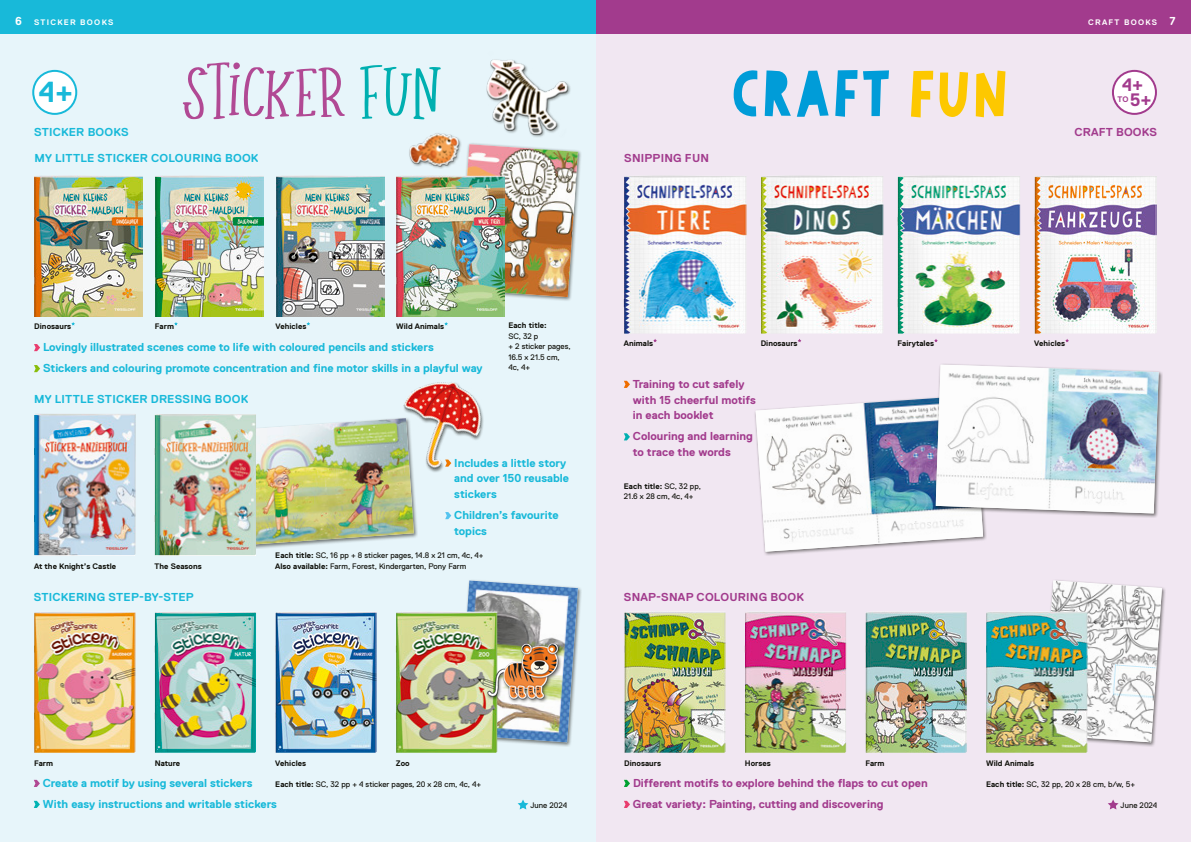
<style>
.page{position:relative;width:1191px;height:842px;background:#fff}
.page>*{position:absolute;margin:0;border:0;box-sizing:border-box;transform-origin:0 0}
.Head_Spielen{font:75.9px "Simply Sweet Serif";color:#b14994;scale:.95 1}
.Head_Spielen-2{font:62px "Papercute Inline Full";letter-spacing:-.065em;color:#009cd8;scale:.95 1}
.t1{font:700 29px "Replica Std";color:#18b9d9}
.t2{font:700 18px "Replica Std";color:#a23b8d}
.KSPs{font:700 11.5px/15.8px "Replica Std";color:#18b9d9}
.KSPs-2{font:700 11.5px/15.8px "Replica Std";color:#a23b8d}
.Buchtyp{font:700 11.5px "Replica Std";letter-spacing:.02em;color:#18b9d9}
.Buchtyp-2{font:700 11.5px "Replica Std";letter-spacing:.02em;color:#a23b8d}
.Bibs{font:8px/10.5px "Replica Std";letter-spacing:.005em;color:#11120c}
.Bibs-2{font:700 8px "Replica Std";letter-spacing:.005em;color:#11120c}
.t3{font:700 8px "Replica Std";letter-spacing:.16em;color:#fff}
.t4{font:700 8px "Replica Std";color:#a23b8d}
.s1{font-size:11.5px}
.s2{color:#00afb0}
.s3{color:#fdc800}
.s4{font-weight:700}
</style>
<div class="page">
<div style="left:595px;top:0;width:596px;height:842px;background:#f1e7f2"></div>
<div style="left:0;top:0;width:595px;height:842px;background:#e7f5fa"></div>
<div style="left:241px;top:416px;width:177px;height:133px;background:#11120c;opacity:.55"></div>
<img style="left:256px;top:418px;width:158px;height:127px">
<img style="left:34px;top:414px;width:101px;height:141px">
<img style="left:155px;top:414px;width:101px;height:141px">
<div style="left:457px;top:142px;width:125px;height:160px;background:#11120c;opacity:.55"></div>
<img style="left:459px;top:144px;width:119px;height:153px">
<img style="left:34px;top:175px;width:108px;height:142px">
<img style="left:624px;top:176px;width:122px;height:158px">
<img style="left:760px;top:176px;width:123px;height:158px">
<img style="left:897px;top:176px;width:123px;height:158px">
<img style="left:1034px;top:176px;width:123px;height:158px">
<img style="left:155px;top:175px;width:109px;height:142px">
<img style="left:276px;top:175px;width:108px;height:142px">
<img style="left:397px;top:175px;width:108px;height:142px">
<svg style="left:445px;top:512px;width:6px;height:7px"></svg>
<div style="left:456px;top:578px;width:126px;height:169px;background:#11120c;opacity:.55"></div>
<img style="left:458px;top:580px;width:120px;height:162px">
<div style="left:1040px;top:578px;width:126px;height:169px;background:#11120c;opacity:.55"></div>
<img style="left:1042px;top:581px;width:119px;height:161px">
<img style="left:155px;top:612px;width:101px;height:141px">
<img style="left:745px;top:612px;width:101px;height:141px">
<img style="left:34px;top:612px;width:101px;height:141px">
<img style="left:624px;top:612px;width:101px;height:141px">
<img style="left:275px;top:612px;width:102px;height:141px">
<img style="left:865px;top:612px;width:101px;height:141px">
<img style="left:396px;top:611px;width:101px;height:142px">
<img style="left:986px;top:611px;width:101px;height:142px">
<svg style="left:34px;top:780px;width:6px;height:7px"></svg>
<svg style="left:34px;top:801px;width:6px;height:7px"></svg>
<svg style="left:624px;top:780px;width:6px;height:7px"></svg>
<svg style="left:624px;top:801px;width:6px;height:7px"></svg>
<svg style="left:34px;top:344px;width:6px;height:7px"></svg>
<svg style="left:34px;top:365px;width:6px;height:7px"></svg>
<svg style="left:624px;top:381px;width:6px;height:7px"></svg>
<svg style="left:624px;top:433px;width:6px;height:7px"></svg>
<img style="left:382px;top:382px;width:102px;height:100px">
<img style="left:481px;top:633px;width:91px;height:86px">
<img style="left:409px;top:133px;width:68px;height:37px">
<img style="left:450px;top:59px;width:121px;height:82px">
<div style="left:753px;top:393px;width:234px;height:163px;background:#11120c;opacity:.55"></div>
<div style="left:933px;top:362px;width:230px;height:156px;background:#11120c;opacity:.55"></div>
<svg style="left:755px;top:364px;width:403px;height:188px"></svg>
<img style="left:935px;top:364px;width:223px;height:149px">
<svg style="left:517px;top:799px;width:11px;height:10px"></svg>
<svg style="left:1108px;top:799px;width:10px;height:10px"></svg>
<div style="left:595px;top:0;width:596px;height:34px;background:#a23b8d"></div>
<div style="left:0;top:0;width:595px;height:34px;background:#18b9d9"></div>
<div style="left:1113px;top:71px;width:43px;height:43px;background:#fff;border-radius:50%"></div>
<div style="left:1112px;top:70px;width:45px;height:45px;border:2px solid #a23b8d;border-radius:50%"></div>
<div style="left:33px;top:71px;width:43px;height:43px;background:#fff;border-radius:50%"></div>
<div style="left:32px;top:70px;width:45px;height:45px;border:2px solid #18b9d9;border-radius:50%"></div>
<p class="t3" style="left:15px;top:17px;width:100px"><span class="s1">6</span> STICKER BOOKS</p>
<p class="t3" style="left:1088px;top:17px;width:89px">CRAFT BOOKS <span class="s1">7</span></p>
<p class="Head_Spielen" style="left:182px;top:52px;width:275px">STICKER <span class="s2">FUN</span></p>
<p class="t1" style="left:39px;top:75px;width:36px">4+</p>
<p class="Head_Spielen-2" style="left:728px;top:53px;width:299px">CRAFT <span class="s3">FUN</span></p>
<p class="t2" style="left:1122px;top:74px;width:23px">4+</p>
<p class="t4" style="left:1117px;top:94px;width:13px">TO</p>
<p class="t2" style="left:1129px;top:89px;width:23px">5+</p>
<p class="Buchtyp" style="left:34px;top:126px;width:96px">STICKER BOOKS</p>
<p class="Buchtyp-2" style="left:1074px;top:126px;width:84px">CRAFT BOOKS</p>
<p class="Buchtyp" style="left:34px;top:151px;width:225px">MY LITTLE STICKER COLOURING BOOK</p>
<p class="Buchtyp-2" style="left:624px;top:151px;width:86px">SNIPPING FUN</p>
<p class="Bibs-2" style="left:34px;top:322px;width:38px">Dinosaurs</p>
<p class="Bibs-2" style="left:155px;top:322px;width:21px">Farm</p>
<p class="Bibs-2" style="left:275px;top:322px;width:32px">Vehicles</p>
<p class="Bibs-2" style="left:396px;top:322px;width:50px">Wild Animals</p>
<p class="KSPs" style="left:43px;top:339px;width:392px">Lovingly illustrated scenes come to life with coloured pencils and stickers</p>
<p class="KSPs" style="left:43px;top:360px;width:441px">Stickers and colouring promote concentration and fine motor skills in a playful way</p>
<p class="Buchtyp" style="left:34px;top:393px;width:215px">MY LITTLE STICKER DRESSING BOOK</p>
<p class="Bibs" style="left:508px;top:320px;width:64px"><span class="s4">Each title:<br></span>SC, 32 p<br>+ 2 sticker pages,<br>16.5 x 21.5 cm,<br>4c, 4+</p>
<p class="Bibs-2" style="left:34px;top:562px;width:84px">At the Knight’s Castle</p>
<p class="Bibs-2" style="left:155px;top:562px;width:49px">The Seasons</p>
<p class="KSPs" style="left:454px;top:455px;width:116px">Includes a little story and over 150 reusable stickers</p>
<p class="KSPs" style="left:454px;top:507px;width:106px">Children’s favourite topics</p>
<p class="Bibs" style="left:275px;top:550px;width:210px"><span class="s4">Each title:</span> SC, 16 pp + 8 sticker pages, 14.8 x 21 cm, 4c, 4+<br><span class="s4">Also available:</span> Farm, Forest, Kindergarten, Pony Farm</p>
<p class="Bibs-2" style="left:624px;top:339px;width:31px">Animals</p>
<p class="Bibs-2" style="left:760px;top:339px;width:38px">Dinosaurs</p>
<p class="Bibs-2" style="left:897px;top:339px;width:38px">Fairytales</p>
<p class="Bibs-2" style="left:1034px;top:339px;width:32px">Vehicles</p>
<p class="KSPs-2" style="left:633px;top:376px;width:125px">Training to cut safely with 15 cheerful motifs in each booklet</p>
<p class="KSPs-2" style="left:633px;top:429px;width:122px">Colouring and learning to trace the words</p>
<p class="Bibs" style="left:624px;top:481px;width:79px"><span class="s4">Each title:</span> SC, 32 pp,<br>21.6 x 28 cm, 4c, 4+</p>
<p class="Buchtyp" style="left:34px;top:591px;width:161px">STICKERING STEP-BY-STEP</p>
<p class="Buchtyp-2" style="left:624px;top:591px;width:181px">SNAP-SNAP COLOURING BOOK</p>
<p class="Bibs-2" style="left:34px;top:759px;width:21px">Farm</p>
<p class="Bibs-2" style="left:155px;top:759px;width:27px">Nature</p>
<p class="Bibs-2" style="left:275px;top:759px;width:32px">Vehicles</p>
<p class="Bibs-2" style="left:396px;top:759px;width:15px">Zoo</p>
<p class="Bibs-2" style="left:624px;top:759px;width:38px">Dinosaurs</p>
<p class="Bibs-2" style="left:745px;top:759px;width:28px">Horses</p>
<p class="Bibs-2" style="left:865px;top:759px;width:21px">Farm</p>
<p class="Bibs-2" style="left:986px;top:759px;width:50px">Wild Animals</p>
<p class="KSPs" style="left:43px;top:775px;width:211px">Create a motif by using several stickers</p>
<p class="KSPs" style="left:43px;top:796px;width:236px">With easy instructions and writable stickers</p>
<p class="KSPs-2" style="left:633px;top:775px;width:296px">Different motifs to explore behind the flaps to cut open</p>
<p class="KSPs-2" style="left:633px;top:796px;width:252px">Great variety: Painting, cutting and discovering</p>
<p class="Bibs" style="left:275px;top:779px;width:207px"><span class="s4">Each title:</span> SC, 32 pp + 4 sticker pages, 20 x 28 cm, 4c, 4+</p>
<p class="Bibs" style="left:986px;top:779px;width:150px"><span class="s4">Each title:</span> SC, 32 pp, 20 x 28 cm, b/w, 5+</p>
<p class="Bibs" style="left:530px;top:800px;width:38px">June 2024</p>
<p class="Bibs" style="left:1120px;top:800px;width:38px">June 2024</p>
</div>
